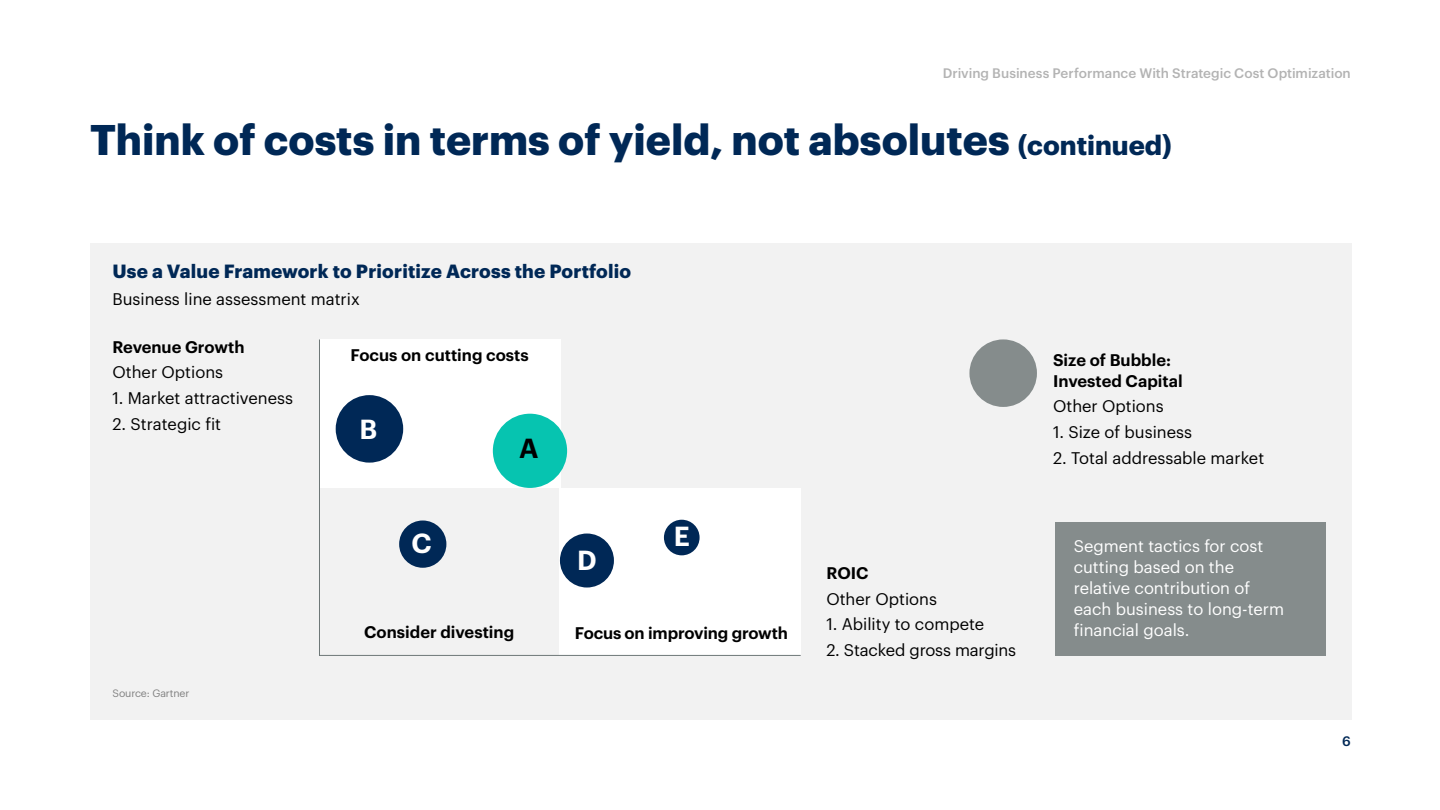
<style>
.page{position:relative;width:1440px;height:810px;background:#fff}
.page>*{position:absolute;margin:0;border:0;box-sizing:border-box;transform-origin:0 0}
.t1{font:700 42px "Graphik";color:#002856}
.t2{font:600 27px "Graphik";color:#fff}
.t3{font:600 27px "Graphik";color:#000}
.t4{font:700 18.75px "Graphik";letter-spacing:.01em;color:#002856}
.t5{font:16.5px "Graphik";color:#000}
.t6{font:600 16.5px/21px "Graphik";color:#000}
.t7{font:16.5px/21px "Graphik";color:#fff}
.t8{font:500 13.5px "Graphik";color:#b3b3b3}
.t9{font:500 13.5px "Graphik";color:#002856}
.t10{font:10.5px "Graphik";letter-spacing:-.01em;color:#808080}
.s1{font-size:27px}
</style>
<div class="page">
<div style="left:90px;top:243px;width:1261px;height:477px;background:#f2f2f2"></div>
<div style="left:1055px;top:522px;width:270px;height:134px;background:#858c8c"></div>
<svg style="left:319px;top:339px;width:482px;height:317px"></svg>
<div style="left:969px;top:339px;width:68px;height:68px;background:#858c8c;border-radius:50%"></div>
<p class="t8" style="left:942px;top:63px;width:410px">Driving Business Performance With Strategic Cost Optimization</p>
<h1 class="t1" style="left:90px;top:108px;width:1083px">Think of costs in terms of yield, not absolutes <span class="s1">(continued)</span></h1>
<p class="t4" style="left:112px;top:257px;width:520px">Use a Value Framework to Prioritize Across the Portfolio</p>
<p class="t5" style="left:112px;top:286px;width:249px">Business line assessment matrix</p>
<p class="t6" style="left:112px;top:335px;width:134px">Revenue Growth</p>
<p class="t5" style="left:112px;top:360px;width:112px">Other Options</p>
<p class="t5" style="left:112px;top:386px;width:182px">1. Market attractiveness</p>
<p class="t5" style="left:112px;top:411px;width:110px">2. Strategic fit</p>
<p class="t10" style="left:112px;top:686px;width:78px">Source: Gartner</p>
<p class="t6" style="left:350px;top:343px;width:180px">Focus on cutting costs</p>
<h2 class="t2" style="left:359px;top:408px;width:19px">B</h2>
<h2 class="t3" style="left:519px;top:428px;width:21px">A</h2>
<h2 class="t2" style="left:411px;top:522px;width:22px">C</h2>
<h2 class="t2" style="left:674px;top:516px;width:18px">E</h2>
<h2 class="t2" style="left:577px;top:540px;width:21px">D</h2>
<p class="t6" style="left:364px;top:620px;width:151px">Consider divesting</p>
<p class="t6" style="left:575px;top:621px;width:214px">Focus on improving growth</p>
<p class="t6" style="left:826px;top:561px;width:44px">ROIC</p>
<p class="t5" style="left:826px;top:586px;width:112px">Other Options</p>
<p class="t5" style="left:826px;top:612px;width:159px">1. Ability to compete</p>
<p class="t5" style="left:826px;top:637px;width:191px">2. Stacked gross margins</p>
<p class="t6" style="left:1053px;top:348px;width:131px">Size of Bubble:<br>Invested Capital</p>
<p class="t5" style="left:1053px;top:394px;width:112px">Other Options</p>
<p class="t5" style="left:1053px;top:420px;width:140px">1. Size of business</p>
<p class="t5" style="left:1053px;top:445px;width:213px">2. Total addressable market</p>
<p class="t7" style="left:1074px;top:535px;width:212px">Segment tactics for cost cutting based on the relative contribution of each business to long-term financial goals.</p>
<p class="t9" style="left:1342px;top:731px;width:10px">6</p>
</div>
